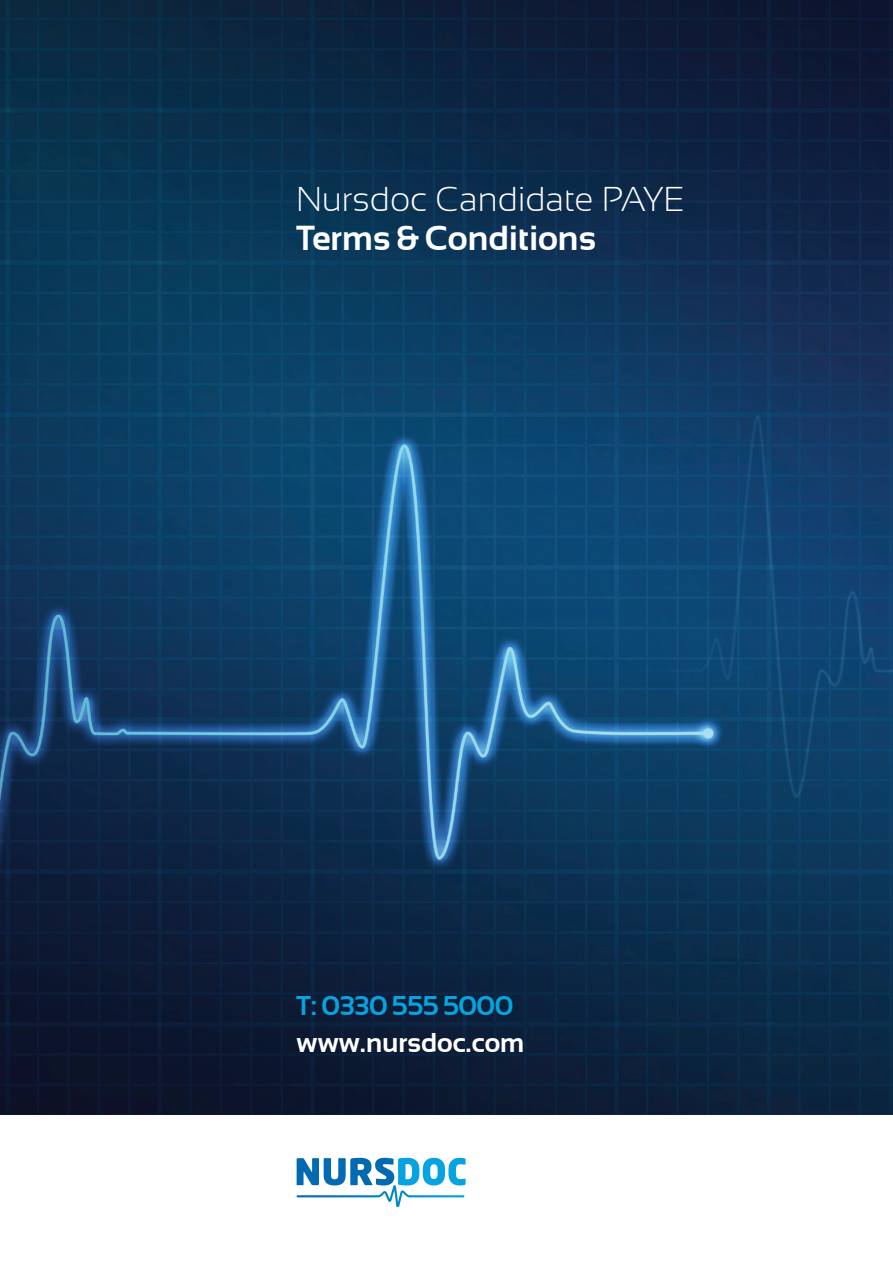
<style>
.page{position:relative;width:893px;height:1263px;background:#fff}
.page>*{position:absolute;margin:0;border:0;box-sizing:border-box;transform-origin:0 0}
.t1{font:300 34.5px "Sansation";color:#fff}
.t2{font:700 34.5px "Sansation";color:#fff}
.t3{font:700 27px "Sansation";color:#fff}
.t4{font:700 27px "Sansation";color:#05a4e0}
</style>
<div class="page">
<img style="left:0;top:0;width:893px;height:1114px">
<svg style="left:297px;top:1158px;width:169px;height:49px"></svg>
<p class="t1" style="left:297px;top:180px;width:390px">Nursdoc Candidate PAYE</p>
<p class="t2" style="left:297px;top:218px;width:301px">Terms &amp; Conditions</p>
<p class="t4" style="left:297px;top:990px;width:218px">T: 0330 555 5000</p>
<p class="t3" style="left:297px;top:1027px;width:229px">www.nursdoc.com</p>
</div>
